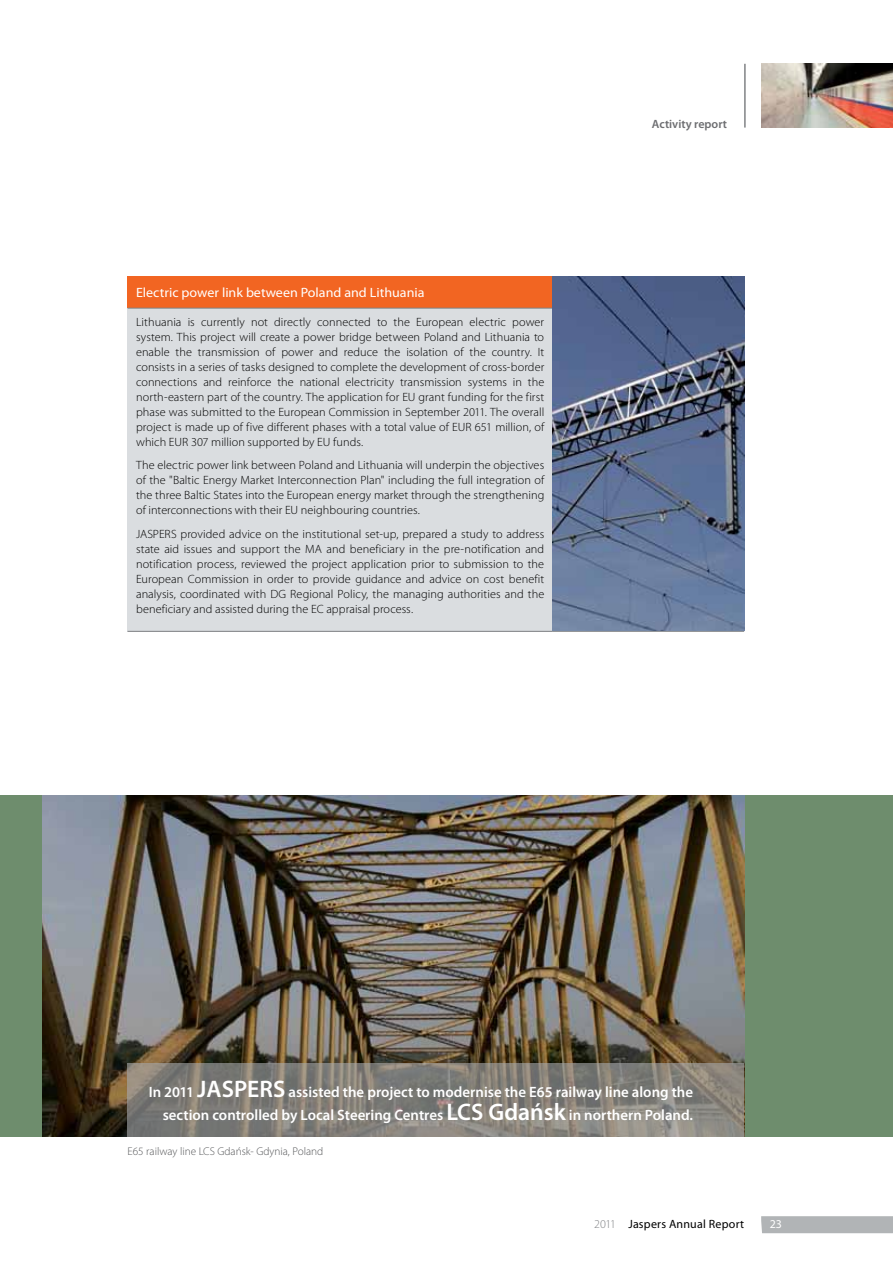
<style>
.page{position:relative;width:893px;height:1263px;background:#fff}
.page>*{position:absolute;margin:0;border:0;box-sizing:border-box;transform-origin:0 0}
.t1{font:600 15px/22.5px "Myriad Pro";color:#fff;text-align:right}
.t2{font:13.5px "Myriad Pro";color:#fff;scale:1.04 1}
.t3{font:300 12px/15px "Myriad Pro";letter-spacing:.005em;color:#000;text-align:justify}
.t4{font:12px "Myriad Pro";letter-spacing:.02em;color:#000}
.t5{font:600 12px "Myriad Pro";color:#6d6e71}
.t6{font:12px "Myriad Pro";color:#fff}
.t7{font:300 11.25px "Myriad Pro";color:#58595b}
.s1{font-size:24px}
.s2{font-weight:300;color:#808285}
</style>
<div class="page">
<img style="left:761px;top:64px;width:132px;height:64px">
<div style="left:761px;top:1216px;width:132px;height:17px;background:#b1b4b6"></div>
<hr style="left:744px;top:64px;width:2px;height:64px;background:#808285">
<div style="left:128px;top:276px;width:425px;height:32px;background:#f26522"></div>
<div style="left:128px;top:308px;width:425px;height:323px;background:#dadde0"></div>
<hr style="left:128px;top:631px;width:425px;height:1px;background:#808285">
<hr style="left:128px;top:308px;width:425px;height:1px;background:#808285">
<hr style="left:553px;top:631px;width:191px;height:1px;background:#808285">
<div style="left:0;top:795px;width:893px;height:341px;background:#6e8d6d"></div>
<img style="left:43px;top:795px;width:701px;height:341px">
<svg style="left:128px;top:1063px;width:616px;height:73px;background:#84807a"></svg>
<img style="left:553px;top:276px;width:191px;height:355px">
<p class="t2" style="left:136px;top:285px;width:279px">Electric power link between Poland and Lithuania</p>
<p class="t3" style="left:136px;top:314px;width:410px">Lithuania is currently not directly connected to the European electric power system. This project will create a power bridge between Poland and Lithuania to enable the transmission of power and reduce the isolation of the country. It consists in a series of tasks designed to complete the development of cross-border connections and reinforce the national electricity transmission systems in the north-eastern part of the country. The application for EU grant funding for the first phase was submitted to the European Commission in September 2011. The overall project is made up of five different phases with a total value of EUR 651 million, of which EUR 307 million supported by EU funds.</p>
<p class="t3" style="left:136px;top:458px;width:410px">The electric power link between Poland and Lithuania will underpin the objectives of the "Baltic Energy Market Interconnection Plan" including the full integration of the three Baltic States into the European energy market through the strengthening of interconnections with their EU neighbouring countries.</p>
<p class="t3" style="left:136px;top:526px;width:410px">JASPERS provided advice on the institutional set-up, prepared a study to address state aid issues and support the MA and beneficiary in the pre-notification and notification process, reviewed the project application prior to submission to the European Commission in order to provide guidance and advice on cost benefit analysis, coordinated with DG Regional Policy, the managing authorities and the beneficiary and assisted during the EC appraisal process.</p>
<p class="t5" style="left:652px;top:117px;width:77px">Activity report</p>
<p class="t1" style="left:149px;top:1081px;width:546px">In 2011 <span class="s1">JASPERS</span> assisted the project to modernise the E65 railway line along the section controlled by Local Steering Centres <span class="s1">LCS Gdańsk</span> in northern Poland.</p>
<p class="t7" style="left:128px;top:1145px;width:197px">E65 railway line LCS Gdańsk- Gdynia, Poland</p>
<p class="t4" style="left:594px;top:1217px;width:151px"><span class="s2">2011</span> Jaspers Annual Report</p>
<p class="t6" style="left:770px;top:1217px;width:14px">23</p>
</div>
